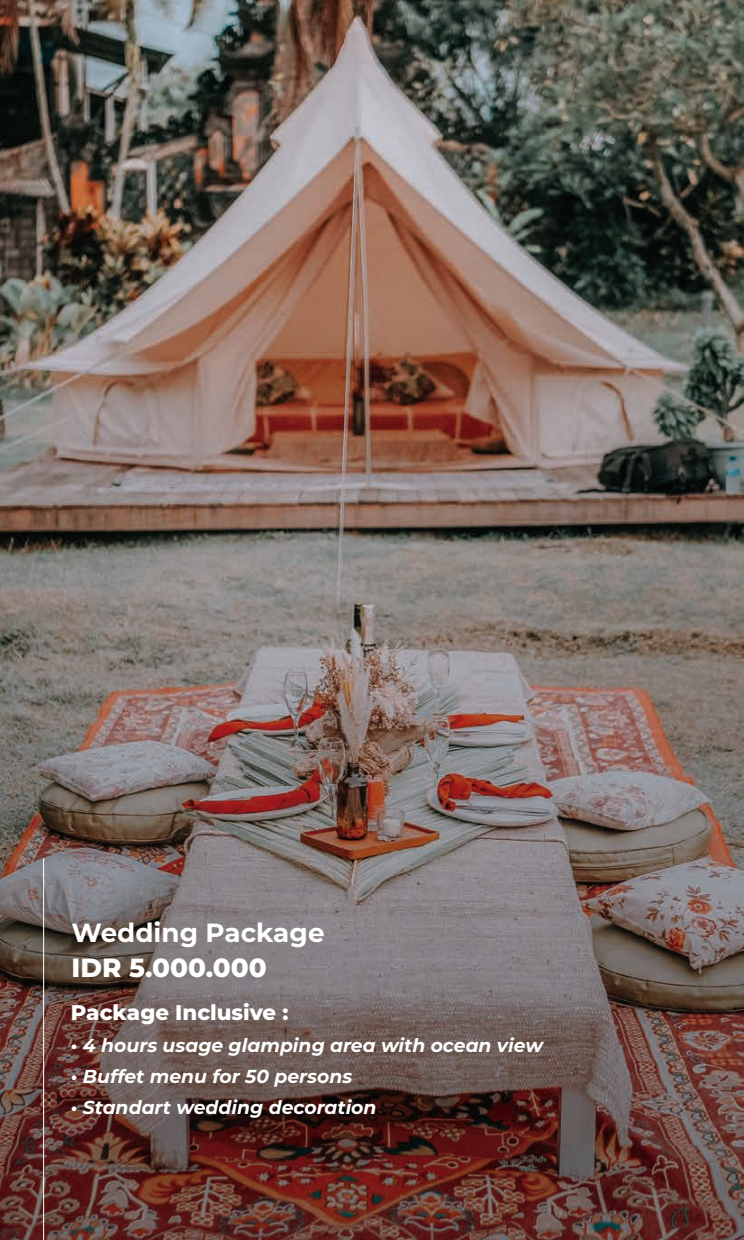
<style>
.page{position:relative;width:744px;height:1240px;background:#fff}
.page>*{position:absolute;margin:0;border:0;box-sizing:border-box;transform-origin:0 0}
.t1{font:700 26.25px "Montserrat";color:#fff}
.t2{font:800 26.25px "Montserrat";color:#fff}
.t3{font:800 21.25px "Montserrat";color:#fff}
.t4{font:italic 700 18.75px "Montserrat";color:#fff}
</style>
<div class="page">
<img style="left:0;top:0;width:744px;height:1240px">
<hr style="left:43px;top:858px;width:1px;height:382px;background:#fff">
<h1 class="t1" style="left:72px;top:914px;width:254px">Wedding Package</h1>
<h1 class="t2" style="left:72px;top:948px;width:197px">IDR 5.000.000</h1>
<p class="t3" style="left:71px;top:997px;width:219px">Package Inclusive :</p>
<p class="t4" style="left:71px;top:1031px;width:473px">• 4 hours usage glamping area with ocean view</p>
<p class="t4" style="left:71px;top:1063px;width:283px">• Buffet menu for 50 persons</p>
<p class="t4" style="left:71px;top:1094px;width:307px">• Standart wedding decoration</p>
</div>
